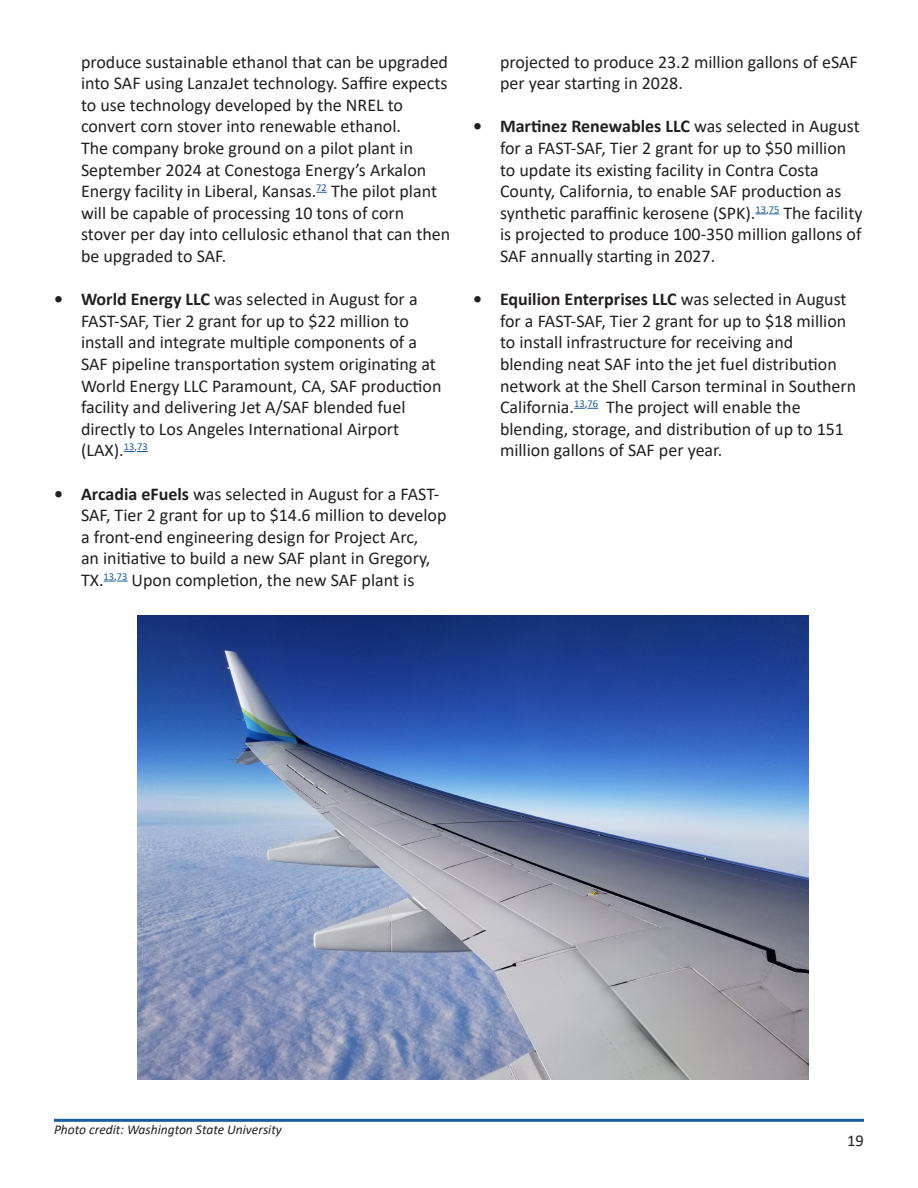
<style>
.page{position:relative;width:918px;height:1188px;background:#fff}
.page>*{position:absolute;margin:0;border:0;box-sizing:border-box;transform-origin:0 0}
.t1{font:18px/21.6px "Calibri";color:#231f20}
.t2{font:16.5px "Calibri";color:#231f20}
.t3{font:italic 13.5px "Calibri";color:#231f20}
.s1{font-weight:700}
</style>
<div class="page">
<svg style="left:124px;top:451px;width:24px;height:1px"></svg>
<svg style="left:104px;top:581px;width:24px;height:1px"></svg>
<hr style="left:54px;top:1119px;width:810px;height:3px;background:#175d9e">
<svg style="left:755px;top:214px;width:24px;height:1px"></svg>
<svg style="left:574px;top:408px;width:24px;height:1px"></svg>
<img style="left:138px;top:616px;width:670px;height:464px">
<p class="t1" style="left:81px;top:50px;width:371px">produce sustainable ethanol that can be upgraded into SAF using LanzaJet technology. Saffire expects to use technology developed by the NREL to convert corn stover into renewable ethanol.<br>The company broke ground on a pilot plant in September 2024 at Conestoga Energy’s Arkalon Energy facility in Liberal, Kansas.<sup>72</sup> The pilot plant will be capable of processing 10 tons of corn stover per day into cellulosic ethanol that can then be upgraded to SAF.</p>
<p class="t1" style="left:81px;top:288px;width:362px;text-indent:-27px"><span class="s1">• World Energy LLC</span> was selected in August for a FAST-SAF, Tier 2 grant for up to $22 million to install and integrate multiple components of a SAF pipeline transportation system originating at World Energy LLC Paramount, CA, SAF production facility and delivering Jet A/SAF blended fuel directly to Los Angeles International Airport (LAX).<sup>13</sup><sup>,</sup><sup>73</sup></p>
<p class="t1" style="left:81px;top:482px;width:367px;text-indent:-27px"><span class="s1">• Arcadia eFuels</span> was selected in August for a FAST-SAF, Tier 2 grant for up to $14.6 million to develop a front-end engineering design for Project Arc,<br>an initiative to build a new SAF plant in Gregory, TX.<sup>13</sup><sup>,</sup><sup>73</sup> Upon completion, the new SAF plant is</p>
<p class="t1" style="left:500px;top:50px;width:359px">projected to produce 23.2 million gallons of eSAF per year starting in 2028.</p>
<p class="t1" style="left:500px;top:115px;width:364px;text-indent:-27px"><span class="s1">• Martinez Renewables LLC</span> was selected in August for a FAST-SAF, Tier 2 grant for up to $50 million to update its existing facility in Contra Costa County, California, to enable SAF production as synthetic paraffinic kerosene (SPK).<sup>13</sup><sup>,</sup><sup>75</sup> The facility is projected to produce 100-350 million gallons of SAF annually starting in 2027.</p>
<p class="t1" style="left:500px;top:288px;width:358px;text-indent:-27px"><span class="s1">• Equilion Enterprises LLC</span> was selected in August for a FAST-SAF, Tier 2 grant for up to $18 million to install infrastructure for receiving and blending neat SAF into the jet fuel distribution network at the Shell Carson terminal in Southern California.<sup>13</sup><sup>,</sup><sup>76</sup> The project will enable the blending, storage, and distribution of up to 151 million gallons of SAF per year.</p>
<p class="t3" style="left:54px;top:1120px;width:229px">Photo credit: Washington State University</p>
<p class="t2" style="left:847px;top:1129px;width:18px">19</p>
</div>
